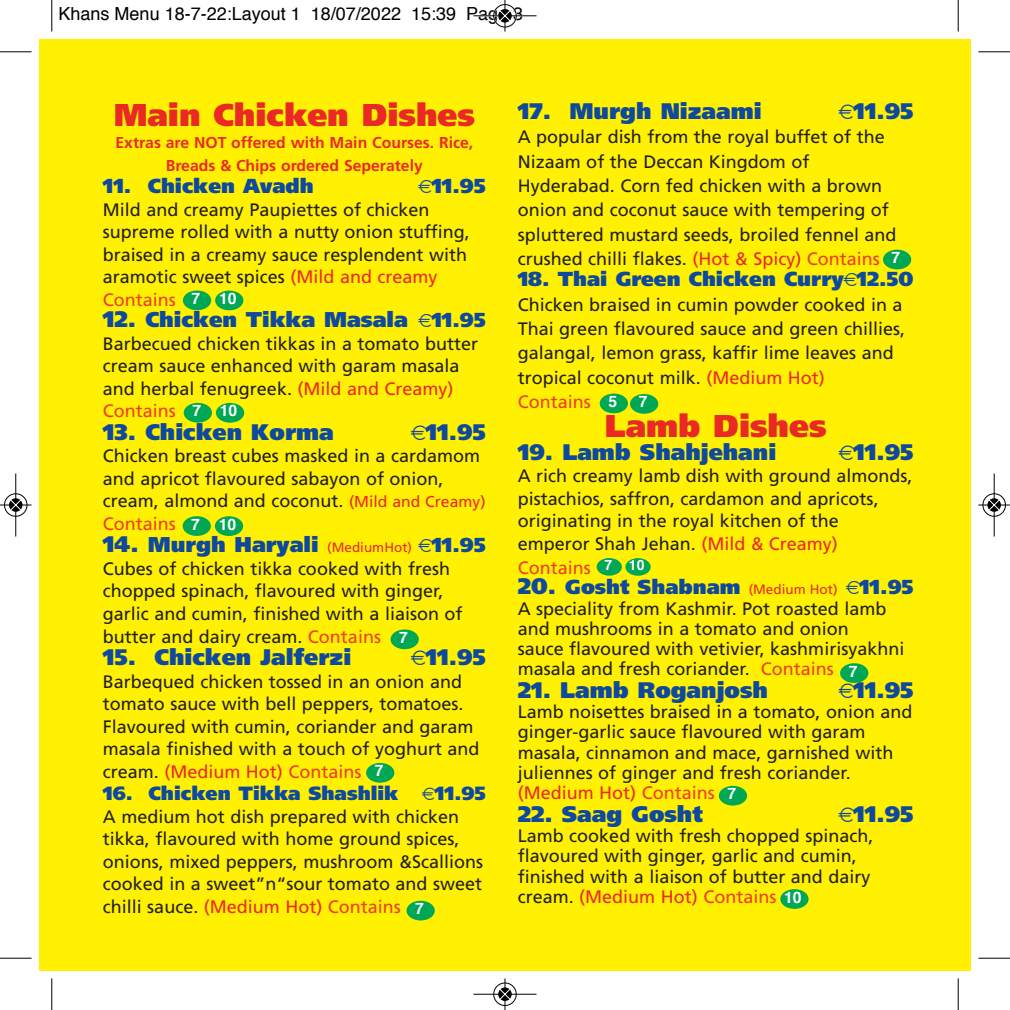
<style>
.page{position:relative;width:1010px;height:1010px;background:#fff}
.page>*{position:absolute;margin:0;border:0;box-sizing:border-box;transform-origin:0 0}
.t1{font:900 31.5px "Frutiger";color:#ea2924}
.t2{font:900 22.5px "Frutiger";color:#0f499d}
.t3{font:900 21.38px "Frutiger";color:#0f499d}
.t4{font:900 20.25px "Frutiger";color:#0f499d}
.t5{font:900 19.12px "Frutiger";color:#0f499d}
.t6{font:18px/22.5px "Frutiger";color:#231f20}
.t7{font:18px "Helvetica";color:#000}
.t8{font:18px "Frutiger";color:#ef3e22}
.t9{font:700 15.75px/22.5px "Frutiger";color:#ea2924;text-align:center}
.t10{font:700 15.75px "Helvetica";color:#fff}
.t11{font:700 14.17px "Helvetica";color:#fff}
.s1{color:#ea2924}
.s2{color:#ef3e22}
.s3{font-size:22.5px}
.s4{font-size:20.25px}
.s5{font-size:15.75px;color:#ea2924}
.s6{font-weight:400;font-size:13.5px;color:#ea2924}
</style>
<div class="page">
<div style="left:39px;top:39px;width:931px;height:931px;background:#fff101"></div>
<div style="left:215px;top:290px;width:28px;height:20px;background:#00a754;border-radius:50%"></div>
<div style="left:183px;top:290px;width:28px;height:20px;background:#00a754;border-radius:50%"></div>
<div style="left:216px;top:403px;width:28px;height:19px;background:#00a754;border-radius:50%"></div>
<div style="left:184px;top:403px;width:28px;height:19px;background:#00a754;border-radius:50%"></div>
<div style="left:215px;top:516px;width:28px;height:20px;background:#00a754;border-radius:50%"></div>
<div style="left:182px;top:516px;width:29px;height:19px;background:#00a754;border-radius:50%"></div>
<div style="left:390px;top:629px;width:28px;height:20px;background:#00a754;border-radius:50%"></div>
<div style="left:366px;top:762px;width:28px;height:20px;background:#00a754;border-radius:50%"></div>
<div style="left:406px;top:900px;width:28px;height:20px;background:#00a754;border-radius:50%"></div>
<div style="left:882px;top:249px;width:29px;height:20px;background:#00a754;border-radius:50%"></div>
<div style="left:630px;top:394px;width:28px;height:19px;background:#00a754;border-radius:50%"></div>
<div style="left:599px;top:393px;width:28px;height:20px;background:#00a754;border-radius:50%"></div>
<div style="left:625px;top:558px;width:25px;height:17px;background:#00a754;border-radius:50%"></div>
<div style="left:780px;top:888px;width:28px;height:20px;background:#00a754;border-radius:50%"></div>
<div style="left:596px;top:558px;width:25px;height:17px;background:#00a754;border-radius:50%"></div>
<div style="left:839px;top:663px;width:29px;height:19px;background:#00a754;border-radius:50%"></div>
<div style="left:718px;top:785px;width:28px;height:20px;background:#00a754;border-radius:50%"></div>
<hr style="left:51px;top:0;width:1px;height:32px;background:#000">
<hr style="left:0;top:51px;width:32px;height:1px;background:#000">
<hr style="left:957px;top:0;width:1px;height:32px;background:#000">
<hr style="left:978px;top:51px;width:31px;height:1px;background:#000">
<hr style="left:51px;top:978px;width:1px;height:31px;background:#000">
<hr style="left:0;top:957px;width:32px;height:1px;background:#000">
<hr style="left:957px;top:978px;width:1px;height:31px;background:#000">
<hr style="left:978px;top:957px;width:31px;height:1px;background:#000">
<div style="left:493px;top:4px;width:24px;height:24px;border:1px solid #fff;border-radius:50%"></div>
<hr style="left:473px;top:15px;width:63px;height:1px;background:#000">
<hr style="left:504px;top:0;width:1px;height:32px;background:#000">
<div style="left:493px;top:4px;width:23px;height:23px;border:1px solid #000;border-radius:50%"></div>
<svg style="left:498px;top:9px;width:13px;height:14px"></svg>
<svg style="left:499px;top:10px;width:11px;height:12px"></svg>
<div style="left:493px;top:981px;width:24px;height:24px;border:1px solid #fff;border-radius:50%"></div>
<svg style="left:497px;top:986px;width:15px;height:15px"></svg>
<hr style="left:473px;top:993px;width:63px;height:1px;background:#000">
<hr style="left:504px;top:978px;width:1px;height:31px;background:#000">
<div style="left:493px;top:982px;width:23px;height:23px;border:1px solid #000;border-radius:50%"></div>
<svg style="left:498px;top:987px;width:13px;height:13px"></svg>
<svg style="left:499px;top:988px;width:11px;height:11px"></svg>
<div style="left:4px;top:493px;width:24px;height:24px;border:1px solid #fff;border-radius:50%"></div>
<svg style="left:9px;top:497px;width:14px;height:15px"></svg>
<hr style="left:15px;top:473px;width:1px;height:63px;background:#000">
<hr style="left:0;top:504px;width:32px;height:1px;background:#000">
<div style="left:4px;top:493px;width:23px;height:23px;border:1px solid #000;border-radius:50%"></div>
<svg style="left:9px;top:498px;width:13px;height:13px"></svg>
<svg style="left:10px;top:499px;width:11px;height:11px"></svg>
<div style="left:981px;top:493px;width:24px;height:24px;border:1px solid #fff;border-radius:50%"></div>
<svg style="left:986px;top:497px;width:15px;height:15px"></svg>
<hr style="left:993px;top:473px;width:1px;height:63px;background:#000">
<hr style="left:978px;top:504px;width:31px;height:1px;background:#000">
<div style="left:982px;top:493px;width:23px;height:23px;border:1px solid #000;border-radius:50%"></div>
<svg style="left:987px;top:498px;width:13px;height:13px"></svg>
<svg style="left:988px;top:499px;width:11px;height:11px"></svg>
<p class="t7" style="left:58px;top:6px;width:466px">Khans Menu 18-7-22:Layout 1 18/07/2022 15:39 Page 3</p>
<h1 class="t1" style="left:114px;top:95px;width:363px">Main Chicken Dishes</h1>
<p class="t9" style="left:115px;top:131px;width:359px">Extras are NOT offered with Main Courses. Rice,<br>Breads &amp; Chips ordered Seperately</p>
<p class="t4" style="left:103px;top:174px;width:212px">11. Chicken Avadh</p>
<p class="t4" style="left:431px;top:174px;width:56px">11.95</p>
<p class="t6" style="left:103px;top:198px;width:368px">Mild and creamy Paupiettes of chicken supreme rolled with a nutty onion stuffing, braised in a creamy sauce resplendent with aramotic sweet spices <span class="s1">(Mild and creamy </span><span class="s2">Contains</span></p>
<p class="t3" style="left:103px;top:306px;width:384px"><span class="s3">12.</span> Chicken Tikka Masala <span class="s4">11.95</span></p>
<p class="t6" style="left:103px;top:332px;width:376px">Barbecued chicken tikkas in a tomato butter cream sauce enhanced with garam masala and herbal fenugreek. <span class="s1">(Mild and Creamy)<br></span><span class="s2">Contains</span></p>
<p class="t2" style="left:103px;top:418px;width:232px">13. Chicken Korma</p>
<p class="t2" style="left:425px;top:418px;width:62px">11.95</p>
<p class="t6" style="left:103px;top:444px;width:384px">Chicken breast cubes masked in a cardamom and apricot flavoured sabayon of onion, cream, almond and coconut. <span class="s5">(Mild and Creamy)<br></span><span class="s2">Contains</span></p>
<p class="t3" style="left:103px;top:531px;width:384px"><span class="s3">14.</span> Murgh Haryali <span class="s6">(MediumHot)</span> <span class="s4">11.95</span></p>
<p class="t6" style="left:103px;top:557px;width:361px">Cubes of chicken tikka cooked with fresh chopped spinach, flavoured with ginger, garlic and cumin, finished with a liaison of butter and dairy cream. <span class="s2">Contains</span></p>
<p class="t2" style="left:103px;top:643px;width:250px">15. Chicken Jalferzi</p>
<p class="t2" style="left:425px;top:643px;width:62px">11.95</p>
<p class="t6" style="left:103px;top:669px;width:378px">Barbequed chicken tossed in an onion and tomato sauce with bell peppers, tomatoes.<br>Flavoured with cumin, coriander and garam masala finished with a touch of yoghurt and cream. <span class="s1">(Medium Hot)</span> <span class="s2">Contains</span></p>
<p class="t5" style="left:103px;top:781px;width:297px">16. Chicken Tikka Shashlik</p>
<p class="t5" style="left:434px;top:781px;width:53px">11.95</p>
<p class="t6" style="left:103px;top:804px;width:381px">A medium hot dish prepared with chicken tikka, flavoured with home ground spices, onions, mixed peppers, mushroom &amp;Scallions cooked in a sweet”n“sour tomato and sweet chilli sauce. <span class="s1">(Medium Hot)</span> <span class="s2">Contains</span></p>
<p class="t10" style="left:191px;top:292px;width:47px">7 10</p>
<p class="t10" style="left:192px;top:404px;width:47px">7 10</p>
<p class="t10" style="left:191px;top:517px;width:47px">7 10</p>
<p class="t10" style="left:399px;top:630px;width:10px">7</p>
<p class="t10" style="left:374px;top:764px;width:10px">7</p>
<p class="t10" style="left:415px;top:901px;width:10px">7</p>
<p class="t2" style="left:517px;top:97px;width:245px">17. Murgh Nizaami</p>
<p class="t2" style="left:852px;top:97px;width:62px">11.95</p>
<p class="t6" style="left:517px;top:125px;width:380px;line-height:24.3px">A popular dish from the royal buffet of the Nizaam of the Deccan Kingdom of Hyderabad. Corn fed chicken with a brown onion and coconut sauce with tempering of spluttered mustard seeds, broiled fennel and crushed chilli flakes. <span class="s1">(Hot &amp; Spicy)</span> <span class="s2">Contains</span></p>
<p class="t4" style="left:517px;top:267px;width:397px">18. Thai Green Chicken Curry 12.50</p>
<p class="t6" style="left:517px;top:292px;width:389px;line-height:24.3px">Chicken braised in cumin powder cooked in a Thai green flavoured sauce and green chillies, galangal, lemon grass, kaffir lime leaves and tropical coconut milk. <span class="s1">(Medium Hot)<br></span><span class="s2">Contains</span></p>
<h1 class="t1" style="left:604px;top:407px;width:223px">Lamb Dishes</h1>
<p class="t2" style="left:517px;top:438px;width:260px">19. Lamb Shahjehani</p>
<p class="t2" style="left:852px;top:438px;width:62px">11.95</p>
<p class="t6" style="left:517px;top:464px;width:396px">A rich creamy lamb dish with ground almonds, pistachios, saffron, cardamon and apricots, originating in the royal kitchen of the emperor Shah Jehan. <span class="s1">(Mild &amp; Creamy)</span></p>
<p class="t8" style="left:517px;top:557px;width:74px">Contains</p>
<p class="t4" style="left:517px;top:574px;width:397px"><span class="s3">20.</span> Gosht Shabnam <span class="s6">(Medium Hot)</span> 11.95</p>
<p class="t6" style="left:517px;top:598px;width:388px;line-height:20.2px">A speciality from Kashmir. Pot roasted lamb and mushrooms in a tomato and onion<br>sauce flavoured with vetivier, kashmirisyakhni masala and fresh coriander. <span class="s2">Contains</span></p>
<p class="t2" style="left:517px;top:676px;width:251px">21. Lamb Roganjosh</p>
<p class="t2" style="left:852px;top:676px;width:62px">11.95</p>
<p class="t6" style="left:517px;top:701px;width:396px;line-height:20.2px">Lamb noisettes braised in a tomato, onion and ginger-garlic sauce flavoured with garam masala, cinnamon and mace, garnished with juliennes of ginger and fresh coriander. <span class="s1">(Medium Hot)</span> <span class="s2">Contains</span></p>
<p class="t2" style="left:517px;top:799px;width:186px">22. Saag Gosht</p>
<p class="t2" style="left:852px;top:799px;width:62px">11.95</p>
<p class="t6" style="left:517px;top:825px;width:357px;line-height:20.2px">Lamb cooked with fresh chopped spinach, flavoured with ginger, garlic and cumin, finished with a liaison of butter and dairy cream. <span class="s1">(Medium Hot)</span> <span class="s2">Contains</span></p>
<p class="t10" style="left:891px;top:251px;width:10px">7</p>
<p class="t10" style="left:608px;top:395px;width:10px">5</p>
<p class="t10" style="left:638px;top:395px;width:10px">7</p>
<p class="t11" style="left:628px;top:559px;width:17px">10</p>
<p class="t11" style="left:604px;top:559px;width:9px">7</p>
<p class="t10" style="left:848px;top:664px;width:10px">7</p>
<p class="t10" style="left:727px;top:787px;width:10px">7</p>
<p class="t10" style="left:784px;top:890px;width:19px">10</p>
</div>
